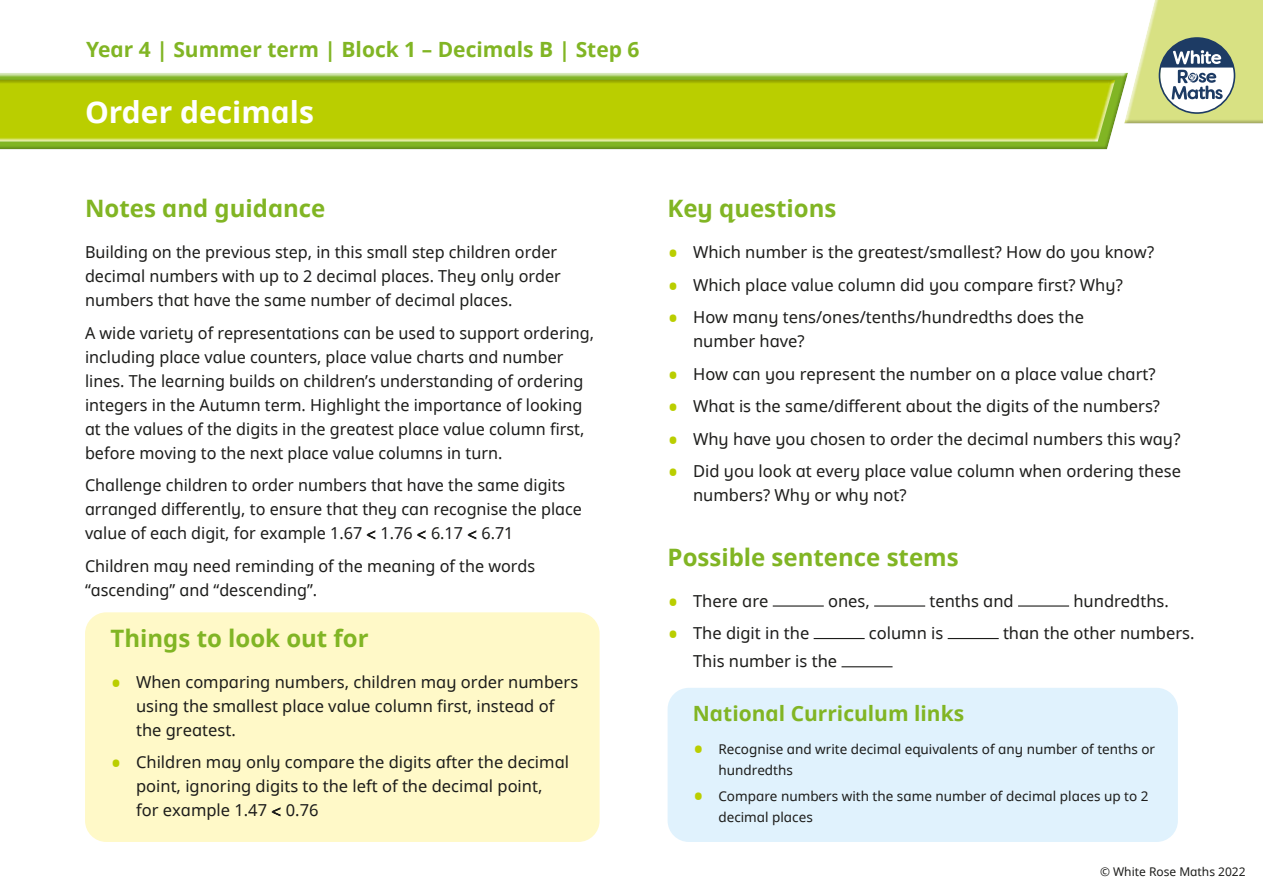
<style>
.page{position:relative;width:1263px;height:893px;background:#fff}
.page>*{position:absolute;margin:0;border:0;box-sizing:border-box;transform-origin:0 0}
.t1{font:30px "White Rose Noto bold";color:#fff}
.t2{font:24px "White Rose Noto bold";color:#81b524}
.t3{font:21px "White Rose Noto bold";color:#81b524}
.t4{font:16.5px/24px "White Rose Noto regular";color:#1d1d1b}
.t5{font:13.5px/21px "White Rose Noto regular";color:#1d1d1b}
.t6{font:12px "White Rose Noto regular";color:#1d1d1b}
.s1{font-size:30px;color:#bace00}
</style>
<div class="page">
<div style="left:0;top:71px;width:1129px;height:81px;background:#1d1d1b;opacity:.27"></div>
<div style="left:1123px;top:0;width:140px;height:125px;background:#e2e3d7"></div>
<div style="left:0;top:78px;width:1115px;height:65px;background:#1d1d1b;opacity:.27"></div>
<svg style="left:1124px;top:0;width:139px;height:123px;background:#c9d29e"></svg>
<hr style="left:773px;top:605px;width:51px;height:2px;background:#1d1d1b">
<hr style="left:874px;top:605px;width:51px;height:2px;background:#1d1d1b">
<hr style="left:1018px;top:605px;width:51px;height:2px;background:#1d1d1b">
<hr style="left:814px;top:638px;width:51px;height:1px;background:#1d1d1b">
<hr style="left:948px;top:638px;width:51px;height:1px;background:#1d1d1b">
<hr style="left:841px;top:666px;width:51px;height:1px;background:#1d1d1b">
<div style="left:85px;top:612px;width:515px;height:230px;background:#fff9c8;border-radius:21px"></div>
<div style="left:668px;top:688px;width:510px;height:154px;background:#e0f2fd;border-radius:21px"></div>
<p class="t3" style="left:86px;top:35px;width:555px">Year 4 | Summer term | Block 1 – Decimals B | Step 6</p>
<h1 class="t1" style="left:85px;top:91px;width:230px">Order decimals</h1>
<h2 class="t2" style="left:85px;top:191px;width:242px">Notes and guidance</h2>
<p class="t4" style="left:85px;top:239px;width:477px">Building on the previous step, in this small step children order decimal numbers with up to 2 decimal places. They only order numbers that have the same number of decimal places.</p>
<p class="t4" style="left:85px;top:320px;width:511px">A wide variety of representations can be used to support ordering, including place value counters, place value charts and number lines. The learning builds on children’s understanding of ordering integers in the Autumn term. Highlight the importance of looking at the values of the digits in the greatest place value column first, before moving to the next place value columns in turn.</p>
<p class="t4" style="left:85px;top:473px;width:498px">Challenge children to order numbers that have the same digits arranged differently, to ensure that they can recognise the place value of each digit, for example 1.67 &lt; 1.76 &lt; 6.17 &lt; 6.71</p>
<p class="t4" style="left:85px;top:553px;width:452px">Children may need reminding of the meaning of the words “ascending” and “descending”.</p>
<h2 class="t2" style="left:111px;top:621px;width:260px">Things to look out for</h2>
<p class="t4" style="left:136px;top:669px;width:444px;text-indent:-26px"><span class="s1">•</span> When comparing numbers, children may order numbers using the smallest place value column first, instead of the greatest.</p>
<p class="t4" style="left:136px;top:749px;width:434px;text-indent:-26px"><span class="s1">•</span> Children may only compare the digits after the decimal point, ignoring digits to the left of the decimal point, for example 1.47 &lt; 0.76</p>
<h2 class="t2" style="left:668px;top:191px;width:170px">Key questions</h2>
<p class="t4" style="left:668px;top:239px;width:488px"><span class="s1">•</span> Which number is the greatest/smallest? How do you know?</p>
<p class="t4" style="left:668px;top:272px;width:457px"><span class="s1">•</span> Which place value column did you compare first? Why?</p>
<p class="t4" style="left:693px;top:304px;width:392px;text-indent:-26px"><span class="s1">•</span> How many tens/ones/tenths/hundredths does the number have?</p>
<p class="t4" style="left:668px;top:361px;width:490px"><span class="s1">•</span> How can you represent the number on a place value chart?</p>
<p class="t4" style="left:668px;top:393px;width:494px"><span class="s1">•</span> What is the same/different about the digits of the numbers?</p>
<p class="t4" style="left:668px;top:426px;width:515px"><span class="s1">•</span> Why have you chosen to order the decimal numbers this way?</p>
<p class="t4" style="left:693px;top:459px;width:489px;text-indent:-26px"><span class="s1">•</span> Did you look at every place value column when ordering these numbers? Why or why not?</p>
<h2 class="t2" style="left:668px;top:540px;width:293px">Possible sentence stems</h2>
<p class="t4" style="left:668px;top:588px;width:102px"><span class="s1">•</span> There are</p>
<p class="t4" style="left:828px;top:588px;width:43px">ones,</p>
<p class="t4" style="left:929px;top:588px;width:86px">tenths and</p>
<p class="t4" style="left:1073px;top:588px;width:97px">hundredths.</p>
<p class="t4" style="left:668px;top:621px;width:143px"><span class="s1">•</span> The digit in the</p>
<p class="t4" style="left:869px;top:621px;width:76px">column is</p>
<p class="t4" style="left:1003px;top:621px;width:193px">than the other numbers.</p>
<p class="t4" style="left:693px;top:649px;width:146px">This number is the</p>
<p class="t3" style="left:693px;top:698px;width:273px">National Curriculum links</p>
<p class="t5" style="left:718px;top:738px;width:438px;text-indent:-26px"><span class="s1">•</span> Recognise and write decimal equivalents of any number of tenths or hundredths</p>
<p class="t5" style="left:718px;top:785px;width:432px;text-indent:-26px"><span class="s1">•</span> Compare numbers with the same number of decimal places up to 2 decimal places</p>
<p class="t6" style="left:1100px;top:863px;width:147px">© White Rose Maths 2022</p>
</div>
